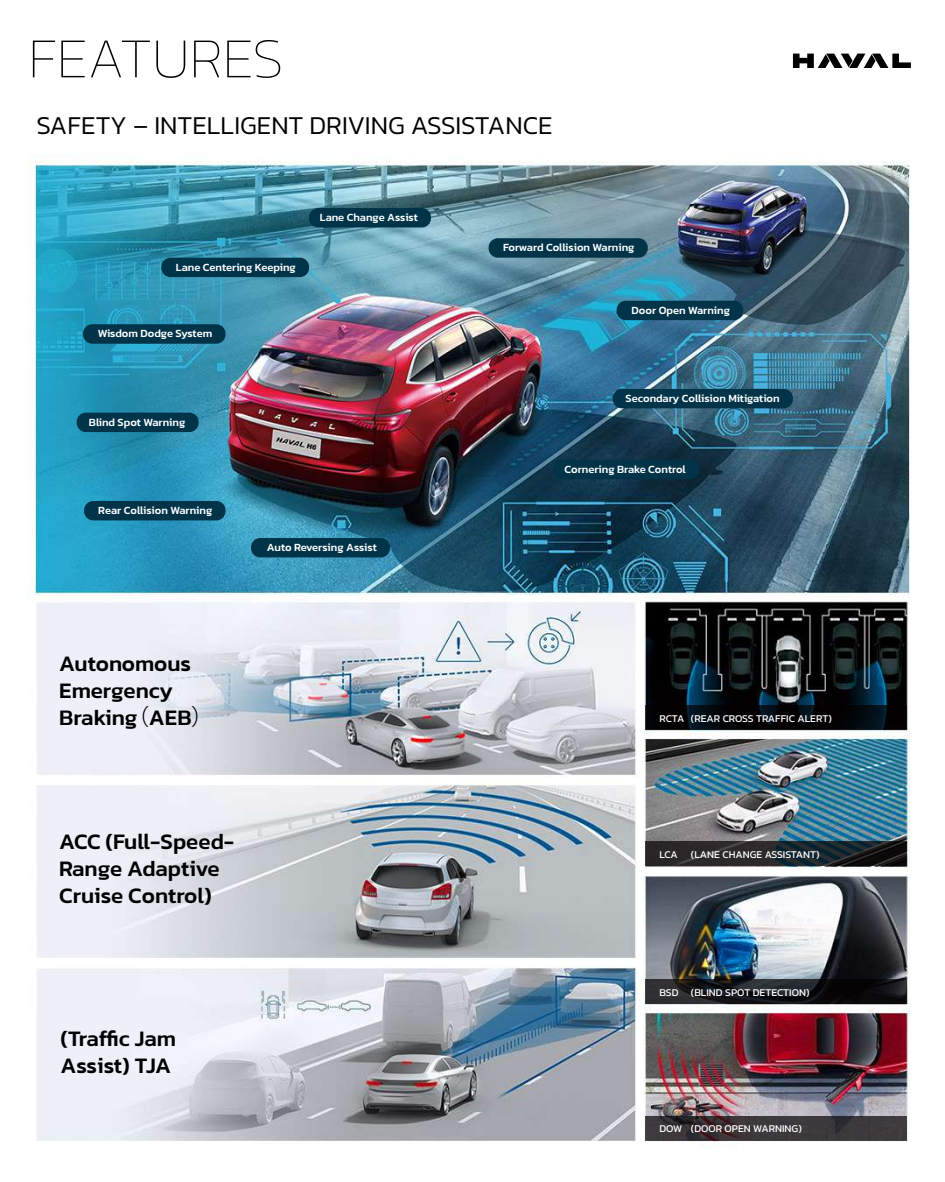
<style>
.page{position:relative;width:945px;height:1182px;background:#fff}
.page>*{position:absolute;margin:0;border:0;box-sizing:border-box;transform-origin:0 0}
.t1{font:100 57.05px "Kanit";color:#000}
.t2{font:300 26.16px "Kanit";color:#000}
.t3{font:500 22.49px/26.9px "Kanit";color:#000}
.t4{font:500 11.11px "Kanit";color:#fff}
.t5{font:10.5px "Kanit";color:#fff}
.s1{font-family:"Koz Go Pr 6 N";font-weight:400}
</style>
<div class="page">
<img style="left:28px;top:53px;width:882px;height:1096px">
<svg style="left:645px;top:841px;width:262px;height:25px;fill:#29282a"></svg>
<div style="left:309px;top:208px;width:122px;height:19px;background:#013349;border-radius:9px"></div>
<div style="left:161px;top:258px;width:148px;height:19px;background:#013349;border-radius:9px"></div>
<div style="left:83px;top:324px;width:143px;height:19px;background:#013349;border-radius:9px"></div>
<div style="left:77px;top:412px;width:122px;height:20px;background:#013349;border-radius:9px"></div>
<div style="left:84px;top:501px;width:142px;height:19px;background:#013349;border-radius:9px"></div>
<div style="left:251px;top:538px;width:139px;height:19px;background:#013349;border-radius:9px"></div>
<div style="left:553px;top:459px;width:146px;height:20px;background:#013349;border-radius:9px"></div>
<div style="left:613px;top:389px;width:180px;height:19px;background:#013349;border-radius:9px"></div>
<div style="left:617px;top:301px;width:126px;height:19px;background:#013349;border-radius:9px"></div>
<div style="left:489px;top:238px;width:159px;height:20px;background:#013349;border-radius:9px"></div>
<svg style="left:645px;top:705px;width:262px;height:25px;fill:#030304"></svg>
<svg style="left:645px;top:979px;width:262px;height:25px"></svg>
<svg style="left:645px;top:1115px;width:262px;height:25px;fill:#3d393c"></svg>
<svg style="left:793px;top:54px;width:118px;height:14px"></svg>
<h1 class="t1" style="left:28px;top:21px;width:257px">FEATURES</h1>
<h2 class="t2" style="left:37px;top:107px;width:518px">SAFETY – INTELLIGENT DRIVING ASSISTANCE</h2>
<p class="t4" style="left:176px;top:259px;width:121px">Lane Centering Keeping</p>
<p class="t4" style="left:98px;top:325px;width:116px">Wisdom Dodge System</p>
<p class="t4" style="left:320px;top:209px;width:99px">Lane Change Assist</p>
<p class="t4" style="left:89px;top:413px;width:98px">Blind Spot Warning</p>
<p class="t4" style="left:98px;top:502px;width:116px">Rear Collision Warning</p>
<h3 class="t3" style="left:59px;top:649px;width:156px">Autonomous<br>Emergency<br>Braking<span class="s1">（</span>AEB<span class="s1">）</span></h3>
<p class="t4" style="left:267px;top:539px;width:111px">Auto Reversing Assist</p>
<h3 class="t3" style="left:59px;top:827px;width:177px">ACC (Full-Speed-<br>Range Adaptive<br>Cruise Control)</h3>
<h3 class="t3" style="left:60px;top:1023px;width:117px">(Traffic Jam<br>Assist) TJA</h3>
<p class="t4" style="left:503px;top:239px;width:133px">Forward Collision Warning</p>
<p class="t4" style="left:632px;top:302px;width:100px">Door Open Warning</p>
<p class="t4" style="left:626px;top:390px;width:156px">Secondary Collision Mitigation</p>
<p class="t4" style="left:565px;top:461px;width:123px">Cornering Brake Control</p>
<p class="t5" style="left:659px;top:710px;width:174px">RCTA (REAR CROSS TRAFFIC ALERT)</p>
<p class="t5" style="left:659px;top:846px;width:162px">LCA (LANE CHANGE ASSISTANT)</p>
<p class="t5" style="left:659px;top:984px;width:152px">BSD (BLIND SPOT DETECTION)</p>
<p class="t5" style="left:659px;top:1121px;width:144px">DOW (DOOR OPEN WARNING)</p>
</div>
